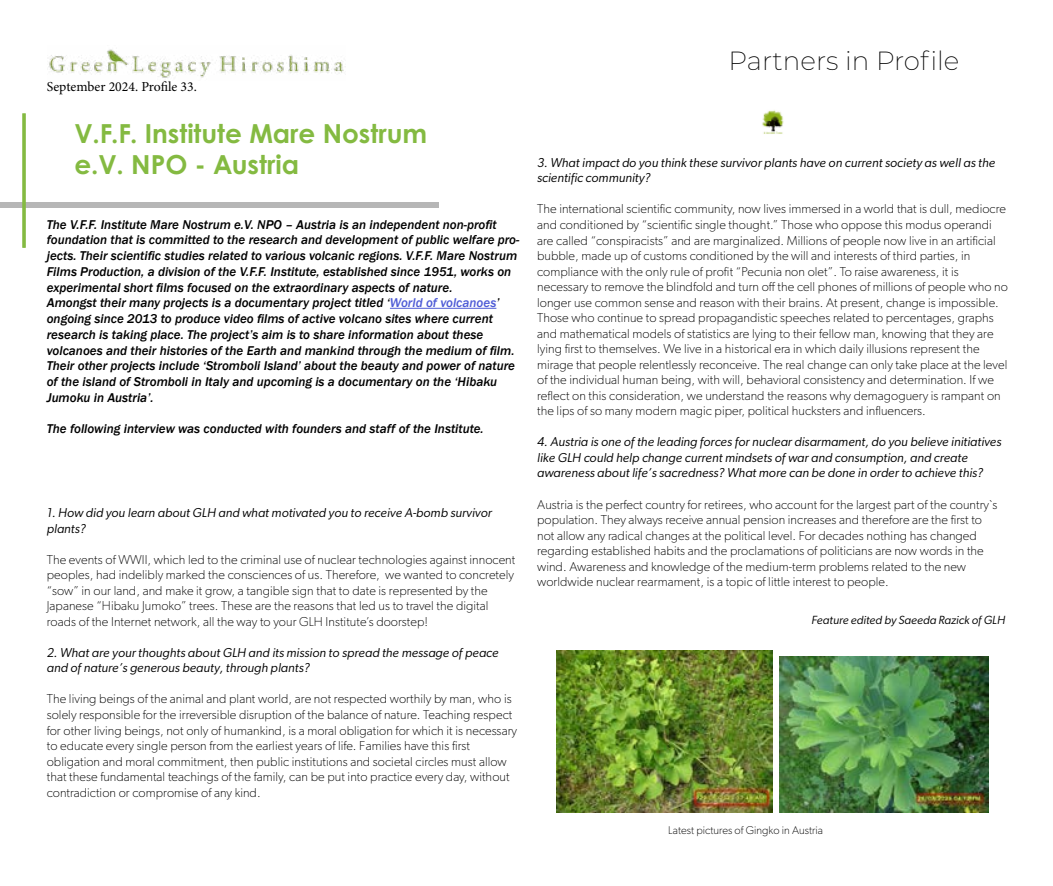
<style>
.page{position:relative;width:1053px;height:886px;background:#fff}
.page>*{position:absolute;margin:0;border:0;box-sizing:border-box;transform-origin:0 0}
.t1{font:700 26.25px/31.5px "Century Gothic Pro";color:#84ba41}
.t2{font:200 26.25px "Montserrat";color:#000}
.t3{font:13.75px "Minion Pro";color:#000}
.t4{font:italic 500 13.12px/15.8px "Franklin Gothic";color:#000}
.t5{font:100 13px/15.5px "Gibson";letter-spacing:.005em;color:#000}
.t6{font:italic 13px/15.5px "Gibson";letter-spacing:.005em;color:#000}
.t7{font:italic 11.88px "Gibson";color:#000}
.t8{font:100 11.25px "Gibson";color:#000}
.s1{color:#4f5cd6}
</style>
<div class="page">
<div style="left:0;top:202px;width:439px;height:6px;background:#b6b6b6"></div>
<svg style="left:22px;top:113px;width:4px;height:135px"></svg>
<hr style="left:390px;top:308px;width:106px;height:1px;background:#4f5cd6">
<img style="left:48px;top:49px;width:296px;height:29px">
<img style="left:762px;top:110px;width:22px;height:24px">
<img style="left:556px;top:651px;width:216px;height:162px">
<img style="left:779px;top:656px;width:209px;height:157px">
<p class="t3" style="left:47px;top:78px;width:152px">September 2024. Profile 33.</p>
<h1 class="t1" style="left:74px;top:117px;width:354px">V.F.F. Institute Mare Nostrum e.V. NPO - Austria</h1>
<p class="t4" style="left:47px;top:216px;width:474px">The V.F.F. Institute Mare Nostrum e.V. NPO – Austria is an independent non-profit foundation that is committed to the research and development of public welfare pro&shy;jects. Their scientific studies related to various volcanic regions. V.F.F. Mare Nostrum Films Production, a division of the V.F.F. Institute, established since 1951, works on experimental short films focused on the extraordinary aspects of nature.<br>Amongst their many projects is a documentary project titled ‘<span class="s1">World of volcanoes</span>’ ongoing since 2013 to produce video films of active volcano sites where current research is taking place. The project’s aim is to share information about these volcanoes and their histories of the Earth and mankind through the medium of film.<br>Their other projects include ‘Stromboli Island’ about the beauty and power of nature of the island of Stromboli in Italy and upcoming is a documentary on the ‘Hibaku Jumoku in Austria’.</p>
<p class="t4" style="left:47px;top:421px;width:438px">The following interview was conducted with founders and staff of the Institute.</p>
<p class="t6" style="left:47px;top:505px;width:446px">1. How did you learn about GLH and what motivated you to receive A-bomb survivor plants?</p>
<p class="t5" style="left:47px;top:551px;width:470px">The events of WWII, which led to the criminal use of nuclear technologies against innocent peoples, had indelibly marked the consciences of us. Therefore, we wanted to concretely “sow” in our land, and make it grow, a tangible sign that to date is represented by the Japanese “Hibaku Jumoko” trees. These are the reasons that led us to travel the digital roads of the Internet network, all the way to your GLH Institute’s doorstep!</p>
<p class="t6" style="left:47px;top:644px;width:453px">2. What are your thoughts about GLH and its mission to spread the message of peace and of nature’s generous beauty, through plants?</p>
<p class="t5" style="left:47px;top:691px;width:472px">The living beings of the animal and plant world, are not respected worthily by man, who is solely responsible for the irreversible disruption of the balance of nature. Teaching respect for other living beings, not only of humankind, is a moral obligation for which it is necessary to educate every single person from the earliest years of life. Families have this first obligation and moral commitment, then public institutions and societal circles must allow that these fundamental teachings of the family, can be put into practice every day, without contradiction or compromise of any kind.</p>
<h1 class="t2" style="left:728px;top:43px;width:232px">Partners in Profile</h1>
<p class="t6" style="left:537px;top:155px;width:459px">3. What impact do you think these survivor plants have on current society as well as the scientific community?</p>
<p class="t5" style="left:537px;top:201px;width:472px">The international scientific community, now lives immersed in a world that is dull, mediocre and conditioned by “scientific single thought.” Those who oppose this modus operandi are called “conspiracists” and are marginalized. Millions of people now live in an artificial bubble, made up of customs conditioned by the will and interests of third parties, in compliance with the only rule of profit “Pecunia non olet”. To raise awareness, it is necessary to remove the blindfold and turn off the cell phones of millions of people who no longer use common sense and reason with their brains. At present, change is impossible.<br>Those who continue to spread propagandistic speeches related to percentages, graphs and mathematical models of statistics are lying to their fellow man, knowing that they are lying first to themselves. We live in a historical era in which daily illusions represent the mirage that people relentlessly reconceive. The real change can only take place at the level of the individual human being, with will, behavioral consistency and determination. If we reflect on this consideration, we understand the reasons why demagoguery is rampant on the lips of so many modern magic piper, political hucksters and influencers.</p>
<p class="t6" style="left:537px;top:434px;width:466px">4. Austria is one of the leading forces for nuclear disarmament, do you believe initiatives like GLH could help change current mindsets of war and consumption, and create awareness about life’s sacredness? What more can be done in order to achieve this?</p>
<p class="t5" style="left:537px;top:496px;width:462px">Austria is the perfect country for retirees, who account for the largest part of the country`s population. They always receive annual pension increases and therefore are the first to not allow any radical changes at the political level. For decades nothing has changed regarding established habits and the proclamations of politicians are now words in the wind. Awareness and knowledge of the medium-term problems related to the new worldwide nuclear rearmament, is a topic of little interest to people.</p>
<p class="t7" style="left:811px;top:612px;width:195px">Feature edited by Saeeda Razick of GLH</p>
<p class="t8" style="left:668px;top:823px;width:156px">Latest pictures of Gingko in Austria</p>
</div>
